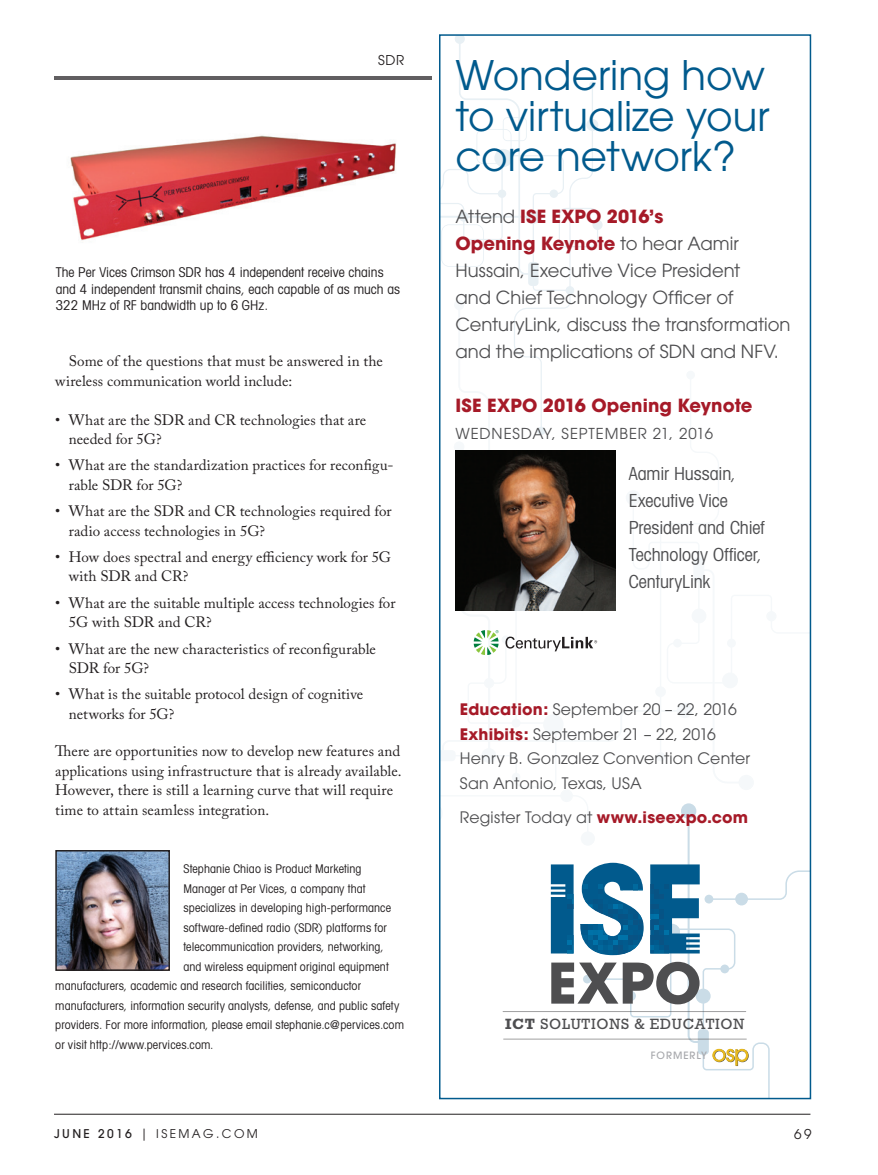
<style>
.page{position:relative;width:878px;height:1175px;background:#fff}
.page>*{position:absolute;margin:0;border:0;box-sizing:border-box;transform-origin:0 0}
.t1{font:700 55.5px "Avant Garde";color:#4e4e50}
.t2{font:40.5px/40.5px "Avant Garde";color:#015a8d;text-align:justify}
.t3{font:18px/27px "Avant Garde";color:#4e4e50}
.t4{font:condensed 18px/27px "Avant Garde";letter-spacing:-.005em;color:#4e4e50}
.t5{font:700 18px "Avant Garde";letter-spacing:.005em;color:#a61a28}
.t6{font:15.75px/24.8px "Avant Garde";letter-spacing:.01em;color:#4e4e50}
.t7{font:15.15px "Rockwell";letter-spacing:.05em;color:#4e4e50}
.Feature_Body_Style{font:15px/19.5px "Adobe Caslon Pro";letter-spacing:.005em;color:#231f20}
.t8{font:15px "Avant Garde";letter-spacing:.055em;color:#4e4e50}
.t9{font:condensed 13.5px/16.5px "Avant Garde";color:#231f20}
.Right_Jumphead{font:13.5px "Avant Garde";color:#231f20}
.Bio{font:condensed 12px "Avant Garde";letter-spacing:.01em;color:#231f20}
.t10{font:12px "Avant Garde";letter-spacing:.2em;color:#231f20}
.t11{font:500 10.05px "Avant Garde";letter-spacing:.1em;color:#a8a9ad}
.s1{font-weight:700;color:#a61a28}
.s2{font-weight:700}
.s3{font-weight:500}
</style>
<div class="page">
<hr style="left:54px;top:1113px;width:756px;height:1px;background:#231f20">
<img style="left:58px;top:853px;width:109px;height:114px">
<div style="left:55px;top:850px;width:115px;height:120px;border:2px solid #231f20"></div>
<hr style="left:54px;top:76px;width:378px;height:3px;background:#615f61">
<img style="left:70px;top:135px;width:326px;height:106px">
<svg style="left:442px;top:37px;width:366px;height:1059px"></svg>
<div style="left:439px;top:34px;width:372px;height:1065px;border:2px solid #015a8d"></div>
<p class="Right_Jumphead" style="left:378px;top:52px;width:28px">SDR</p>
<p class="t9" style="left:56px;top:264px;width:346px">The Per Vices Crimson SDR has 4 independent receive chains and 4 independent transmit chains, each capable of as much as<br>322 MHz of RF bandwidth up to 6 GHz.</p>
<p class="Feature_Body_Style" style="left:55px;top:351px;width:329px;text-indent:14px">Some of the questions that must be answered in the wireless communication world include:</p>
<p class="Feature_Body_Style" style="left:69px;top:410px;width:299px;text-indent:-14px">• What are the SDR and CR technologies that are needed for 5G?</p>
<p class="Feature_Body_Style" style="left:69px;top:455px;width:326px;text-indent:-14px">• What are the standardization practices for reconfigu&shy;rable SDR for 5G?</p>
<p class="Feature_Body_Style" style="left:69px;top:501px;width:324px;text-indent:-14px">• What are the SDR and CR technologies required for radio access technologies in 5G?</p>
<p class="Feature_Body_Style" style="left:69px;top:547px;width:324px;text-indent:-14px">• How does spectral and energy efficiency work for 5G with SDR and CR?</p>
<p class="Feature_Body_Style" style="left:69px;top:593px;width:328px;text-indent:-14px">• What are the suitable multiple access technologies for<br>5G with SDR and CR?</p>
<p class="Feature_Body_Style" style="left:69px;top:638px;width:309px;text-indent:-14px">• What are the new characteristics of reconfigurable<br>SDR for 5G?</p>
<p class="Feature_Body_Style" style="left:69px;top:684px;width:296px;text-indent:-14px">• What is the suitable protocol design of cognitive networks for 5G?</p>
<p class="Feature_Body_Style" style="left:55px;top:741px;width:348px">There are opportunities now to develop new features and applications using infrastructure that is already available.<br>However, there is still a learning curve that will require time to attain seamless integration.</p>
<p class="Bio" style="left:183px;top:861px;width:180px">Stephanie Chiao is Product Marketing</p>
<p class="Bio" style="left:183px;top:881px;width:184px">Manager at Per Vices, a company that</p>
<p class="Bio" style="left:183px;top:900px;width:209px">specializes in developing high-performance</p>
<p class="Bio" style="left:183px;top:920px;width:205px">software-defined radio (SDR) platforms for</p>
<p class="Bio" style="left:183px;top:939px;width:202px">telecommunication providers, networking,</p>
<p class="Bio" style="left:183px;top:959px;width:207px">and wireless equipment original equipment</p>
<p class="Bio" style="left:55px;top:978px;width:307px">manufacturers, academic and research facilities, semiconductor</p>
<p class="Bio" style="left:55px;top:998px;width:345px">manufacturers, information security analysts, defense, and public safety</p>
<p class="Bio" style="left:55px;top:1017px;width:350px">providers. For more information, please email stephanie.c@pervices.com</p>
<p class="Bio" style="left:55px;top:1037px;width:160px">or visit http://www.pervices.com.</p>
<p class="t2" style="left:455px;top:55px;width:316px">Wondering how to virtualize your core network?</p>
<p class="t3" style="left:455px;top:203px;width:336px">Attend <span class="s1">ISE EXPO 2016’s<br>Opening Keynote</span> to hear Aamir<br>Hussain, Executive Vice President<br>and Chief Technology Officer of<br>CenturyLink, discuss the transformation and the implications of SDN and NFV.</p>
<p class="t5" style="left:455px;top:394px;width:298px">ISE EXPO 2016 Opening Keynote</p>
<p class="t8" style="left:455px;top:425px;width:259px">WEDNESDAY, SEPTEMBER 21, 2016</p>
<p class="t4" style="left:629px;top:459px;width:137px">Aamir Hussain,<br>Executive Vice<br>President and Chief<br>Technology Officer,<br>CenturyLink</p>
<p class="t6" style="left:460px;top:697px;width:292px"><span class="s1">Education:</span> September 20 – 22, 2016<br><span class="s1">Exhibits:</span> September 21 – 22, 2016<br>Henry B. Gonzalez Convention Center<br>San Antonio, Texas, USA</p>
<p class="t6" style="left:460px;top:805px;width:290px">Register Today at <span class="s1">www.iseexpo.com</span></p>
<p class="t1" style="left:547px;top:947px;width:155px">EXPO</p>
<p class="t7" style="left:505px;top:1015px;width:241px"><span class="s2">ICT</span> SOLUTIONS &amp; EDUCATION</p>
<p class="t11" style="left:650px;top:1049px;width:58px">FORMERLY</p>
<p class="t10" style="left:54px;top:1126px;width:205px"><span class="s3">JUNE 2016</span> | ISEMAG.COM</p>
<p class="Right_Jumphead" style="left:794px;top:1126px;width:19px">69</p>
</div>
